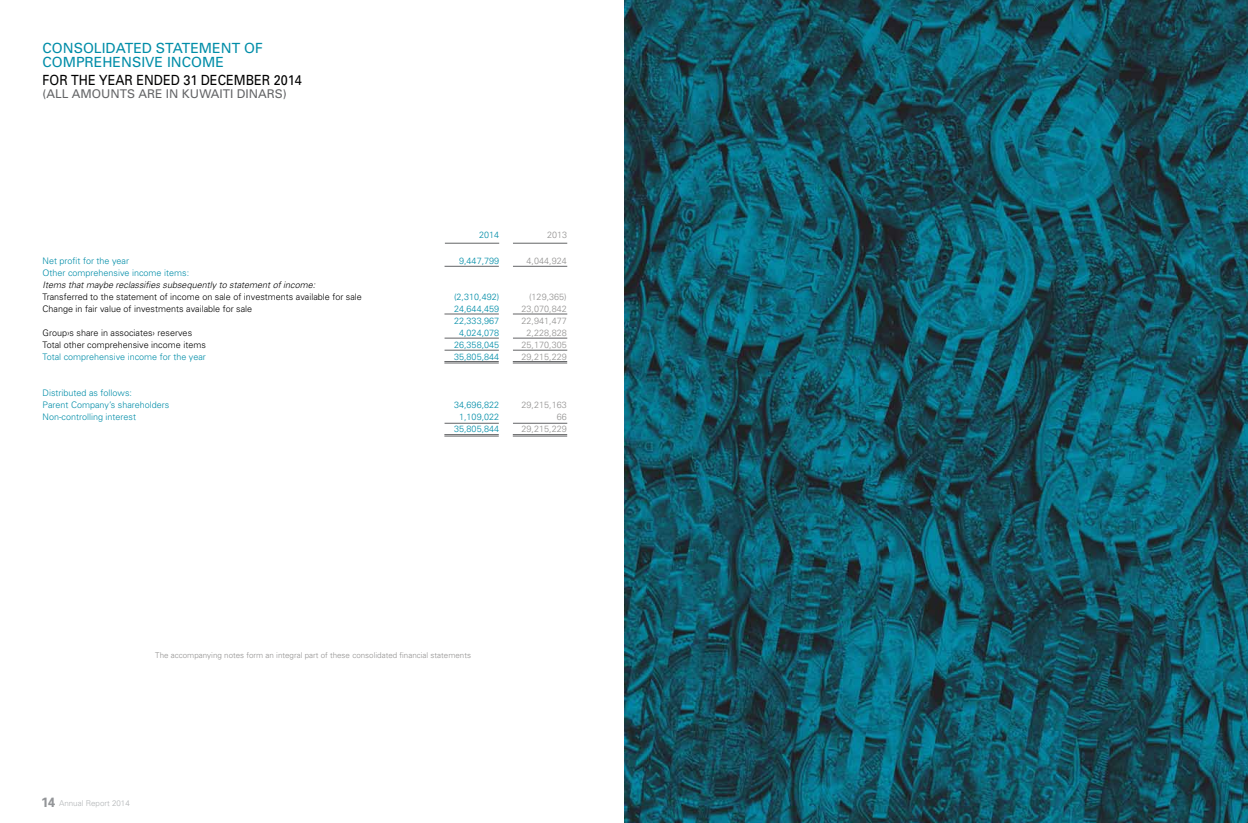
<style>
.page{position:relative;width:1248px;height:823px;background:#fff}
.page>*{position:absolute;margin:0;border:0;box-sizing:border-box;transform-origin:0 0}
.t1{font:14px/14px "Univers";color:#008da8}
.t2{font:14px "Univers";color:#000;scale:.9 1}
.t3{font:12px "Univers";color:#636466}
.t4{font:300 9px/12px "Univers";color:#008da8;text-align:center}
.t5{font:300 9px/12px "Univers";color:#000}
.t6{font:300 9px/12px "Univers";color:#939291;text-align:right}
.t7{font:italic 300 9px "Univers";color:#000}
.t8{font:300 8px "Univers";color:#939291}
.t9{font:300 8px "Univers";color:#b1b4b6}
.s1{font-weight:700;font-size:13.5px;color:#939598}
</style>
<div class="page">
<hr style="left:513px;top:242px;width:54px;height:1px;background:#636466">
<hr style="left:445px;top:242px;width:54px;height:1px;background:#636466">
<img style="left:624px;top:0;width:623px;height:822px">
<hr style="left:513px;top:313px;width:54px;height:1px;background:#636466">
<hr style="left:513px;top:266px;width:54px;height:1px;background:#636466">
<hr style="left:513px;top:361px;width:54px;height:1px;background:#636466">
<hr style="left:513px;top:362px;width:54px;height:1px;background:#636466">
<hr style="left:513px;top:434px;width:54px;height:1px;background:#636466">
<hr style="left:513px;top:435px;width:54px;height:1px;background:#636466">
<hr style="left:513px;top:337px;width:54px;height:1px;background:#636466">
<hr style="left:513px;top:350px;width:54px;height:1px;background:#636466">
<hr style="left:513px;top:423px;width:54px;height:1px;background:#636466">
<hr style="left:444px;top:313px;width:55px;height:1px;background:#636466">
<hr style="left:444px;top:266px;width:55px;height:1px;background:#636466">
<hr style="left:444px;top:361px;width:54px;height:1px;background:#636466">
<hr style="left:444px;top:362px;width:54px;height:1px;background:#636466">
<hr style="left:444px;top:434px;width:54px;height:1px;background:#636466">
<hr style="left:444px;top:435px;width:54px;height:1px;background:#636466">
<hr style="left:444px;top:337px;width:55px;height:1px;background:#636466">
<hr style="left:444px;top:350px;width:55px;height:1px;background:#636466">
<hr style="left:444px;top:423px;width:55px;height:1px;background:#636466">
<h1 class="t1" style="left:43px;top:41px;width:222px">CONSOLIDATED STATEMENT OF<br>COMPREHENSIVE INCOME</h1>
<h1 class="t2" style="left:43px;top:72px;width:289px">FOR THE YEAR ENDED 31 DECEMBER 2014</h1>
<h2 class="t3" style="left:43px;top:87px;width:246px">(ALL AMOUNTS ARE IN KUWAITI DINARS)</h2>
<p class="t4" style="left:43px;top:254px;width:148px;text-align:left">Net profit for the year<br>Other comprehensive income items:</p>
<p class="t7" style="left:43px;top:279px;width:274px">Items that maybe reclassifies subsequently to statement of income:</p>
<p class="t5" style="left:43px;top:290px;width:321px">Transferred to the statement of income on sale of investments available for sale<br>Change in fair value of investments available for sale</p>
<p class="t5" style="left:43px;top:326px;width:165px">Group›s share in associates› reserves<br>Total other comprehensive income items</p>
<p class="t4" style="left:43px;top:350px;width:165px">Total comprehensive income for the year</p>
<p class="t4" style="left:43px;top:386px;width:128px;text-align:left">Distributed as follows:<br>Parent Company’s shareholders<br>Non-controlling interest</p>
<p class="t4" style="left:479px;top:229px;width:22px">2014</p>
<p class="t6" style="left:547px;top:229px;width:22px">2013</p>
<p class="t6" style="left:526px;top:254px;width:42px">4,044,924</p>
<p class="t6" style="left:521px;top:290px;width:47px">(129,365)<br>23,070,842<br>22,941,477<br>2,228,828<br>25,170,305<br>29,215,229</p>
<p class="t4" style="left:459px;top:254px;width:42px">9,447,799</p>
<p class="t4" style="left:454px;top:290px;width:47px">(2,310,492)<br>24,644,459<br>22,333,967<br>4,024,078<br>26,358,045<br>35,805,844</p>
<p class="t4" style="left:454px;top:398px;width:47px">34,696,822<br>1,109,022<br>35,805,844</p>
<p class="t6" style="left:521px;top:398px;width:47px">29,215,163<br>66<br>29,215,229</p>
<p class="t8" style="left:155px;top:650px;width:317px">The accompanying notes form an integral part of these consolidated financial statements</p>
<p class="t9" style="left:41px;top:797px;width:90px"><span class="s1">14</span> Annual Report 2014</p>
</div>
